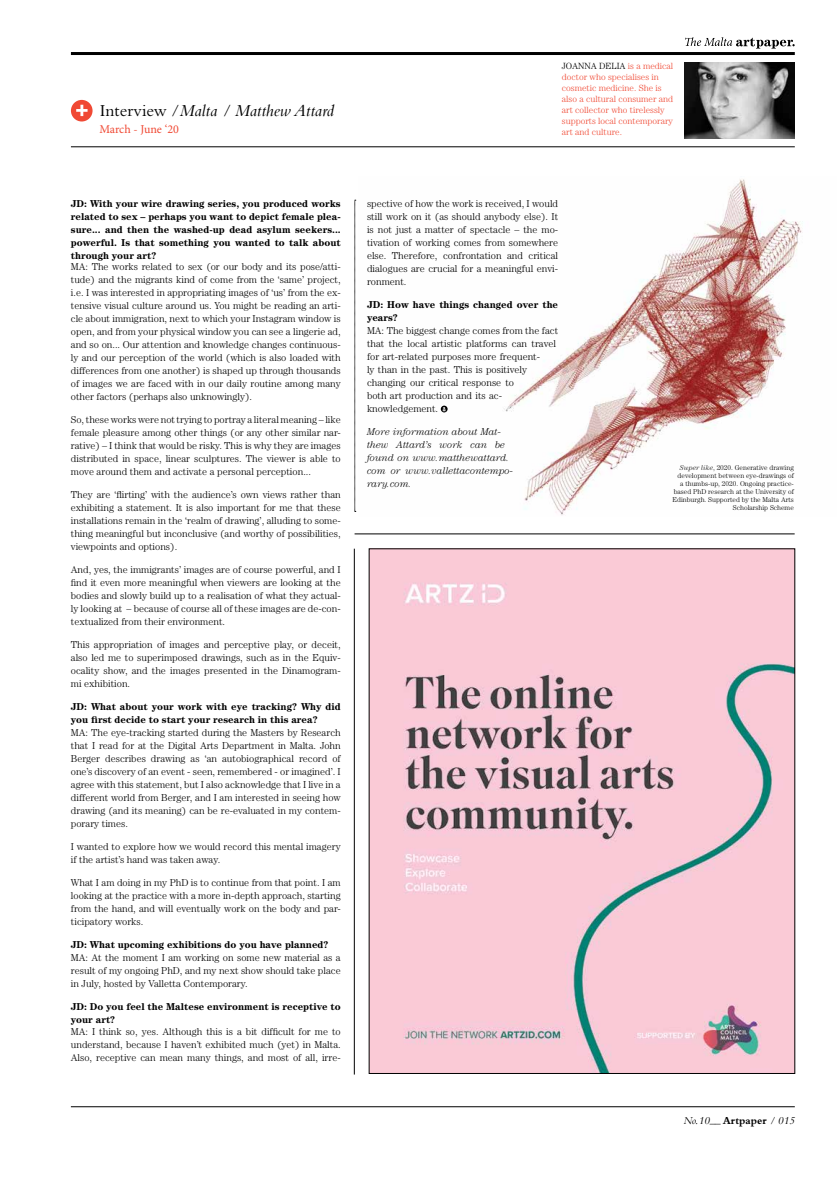
<style>
.page{position:relative;width:837px;height:1177px;background:#fff}
.page>*{position:absolute;margin:0;border:0;box-sizing:border-box;transform-origin:0 0}
.t1{font:italic 17.4px "Bembo";color:#000}
.t2{font:12px "Minion Pro";letter-spacing:-.005em;color:#f04934}
.t3{font:italic 11px "Bembo";color:#000}
.t4{font:300 10px/13px "Century Std";color:#000;text-align:justify}
.t5{font:700 10px/13px "Century Std";color:#000}
.t6{font:italic 300 10px/13px "Century Std";color:#000}
.t7{font:300 9px/11px "Century Std";color:#f04934}
.t8{font:300 7px/8px "Century Std";color:#000;text-align:right}
.s1{font-style:normal}
.s2{color:#000}
.s3{font-style:italic}
.s4{font-weight:700;font-style:normal}
</style>
<div class="page">
<hr style="left:71px;top:52px;width:723px;height:3px;background:#000">
<svg style="left:685px;top:37px;width:109px;height:12px"></svg>
<hr style="left:71px;top:146px;width:723px;height:1px;background:#000">
<hr style="left:71px;top:1106px;width:723px;height:1px;background:#000">
<img style="left:441px;top:179px;width:362px;height:336px">
<img style="left:371px;top:550px;width:421px;height:521px">
<hr style="left:354px;top:533px;width:440px;height:1px;background:#000">
<hr style="left:354px;top:548px;width:1px;height:526px;background:#000">
<img style="left:684px;top:62px;width:110px;height:76px">
<svg style="left:71px;top:100px;width:21px;height:21px"></svg>
<svg style="left:440px;top:405px;width:7px;height:7px"></svg>
<svg style="left:442px;top:407px;width:3px;height:4px"></svg>
<svg style="left:354px;top:200px;width:1px;height:312px"></svg>
<h1 class="t1" style="left:100px;top:100px;width:236px"><span class="s1">Interview /</span>Malta / Matthew Attard</h1>
<p class="t2" style="left:99px;top:121px;width:81px">March - June ‘20</p>
<p class="t7" style="left:561px;top:60px;width:113px"><span class="s2">JOANNA DELIA</span> is a medical doctor who specialises in cosmetic medicine. She is also a cultural consumer and art collector who tirelessly supports local contemporary art and culture.</p>
<p class="t5" style="left:71px;top:197px;width:271px;text-align:justify">JD: With your wire drawing series, you produced works related to sex – perhaps you want to depict female plea&shy;sure... and then the washed-up dead asylum seekers... powerful. Is that something you wanted to talk about through your art?</p>
<p class="t4" style="left:71px;top:260px;width:271px">MA: The works related to sex (or our body and its pose/atti&shy;tude) and the migrants kind of come from the ‘same’ project, i.e. I was interested in appropriating images of ‘us’ from the ex&shy;tensive visual culture around us. You might be reading an arti&shy;cle about immigration, next to which your Instagram window is open, and from your physical window you can see a lingerie ad, and so on... Our attention and knowledge changes continuous&shy;ly and our perception of the world (which is also loaded with differences from one another) is shaped up through thousands of images we are faced with in our daily routine among many other factors (perhaps also unknowingly).</p>
<p class="t4" style="left:71px;top:413px;width:271px">So, these works were not trying to portray a literal meaning – like female pleasure among other things (or any other similar nar&shy;rative) – I think that would be risky. This is why they are images distributed in space, linear sculptures. The viewer is able to move around them and activate a personal perception...</p>
<p class="t4" style="left:71px;top:488px;width:271px">They are ‘flirting’ with the audience’s own views rather than exhibiting a statement. It is also important for me that these installations remain in the ‘realm of drawing’, alluding to some&shy;thing meaningful but inconclusive (and worthy of possibilities, viewpoints and options).</p>
<p class="t4" style="left:71px;top:563px;width:271px">And, yes, the immigrants’ images are of course powerful, and I find it even more meaningful when viewers are looking at the bodies and slowly build up to a realisation of what they actual&shy;ly looking at – because of course all of these images are de-con&shy;textualized from their environment.</p>
<p class="t4" style="left:71px;top:638px;width:271px">This appropriation of images and perceptive play, or deceit, also led me to superimposed drawings, such as in the Equiv&shy;ocality show, and the images presented in the Dinamogram&shy;mi exhibition.</p>
<p class="t5" style="left:71px;top:700px;width:271px">JD: What about your work with eye tracking? Why did you first decide to start your research in this area?</p>
<p class="t4" style="left:71px;top:726px;width:271px">MA: The eye-tracking started during the Masters by Research that I read for at the Digital Arts Department in Malta. John Berger describes drawing as ‘an autobiographical record of one’s discovery of an event - seen, remembered - or imagined’. I agree with this statement, but I also acknowledge that I live in a different world from Berger, and I am interested in seeing how drawing (and its meaning) can be re-evaluated in my contem&shy;porary times.</p>
<p class="t4" style="left:71px;top:840px;width:271px">I wanted to explore how we would record this mental imagery if the artist’s hand was taken away.</p>
<p class="t4" style="left:71px;top:876px;width:271px">What I am doing in my PhD is to continue from that point. I am looking at the practice with a more in-depth approach, starting from the hand, and will eventually work on the body and par&shy;ticipatory works.</p>
<p class="t5" style="left:71px;top:938px;width:259px">JD: What upcoming exhibitions do you have planned?</p>
<p class="t4" style="left:71px;top:951px;width:271px">MA: At the moment I am working on some new material as a result of my ongoing PhD, and my next show should take place in July, hosted by Valletta Contemporary.</p>
<p class="t5" style="left:71px;top:1000px;width:271px">JD: Do you feel the Maltese environment is receptive to your art?</p>
<p class="t4" style="left:71px;top:1025px;width:271px">MA: I think so, yes. Although this is a bit difficult for me to understand, because I haven’t exhibited much (yet) in Malta.<br>Also, receptive can mean many things, and most of all, irre-</p>
<p class="t4" style="left:367px;top:197px;width:193px">spective of how the work is received, I would still work on it (as should anybody else). It is not just a matter of spectacle – the mo&shy;tivation of working comes from somewhere else. Therefore, confrontation and critical dialogues are crucial for a meaningful envi&shy;ronment.</p>
<p class="t5" style="left:367px;top:298px;width:192px">JD: How have things changed over the years?</p>
<p class="t4" style="left:367px;top:324px;width:193px;text-align:left">MA: The biggest change comes from the fact that the local artistic platforms can travel for art-related purposes more frequent-<br>ly than in the past. This is positively changing our critical response to<br>both art production and its ac&shy;knowledgement.</p>
<p class="t6" style="left:367px;top:425px;width:148px">More information about Mat&shy;thew Attard’s work can be found on www.matthewattard. com or www.vallettacontempo&shy;rary.com.</p>
<p class="t8" style="left:672px;top:463px;width:123px"><span class="s3">Super like</span>, 2020. Generative drawing development between eye-drawings of a thumbs-up, 2020. Ongoing practice&shy;based PhD research at the University of Edinburgh. Supported by the Malta Arts Scholarship Scheme</p>
<p class="t3" style="left:683px;top:1114px;width:113px">No.10__ <span class="s4">Artpaper</span> / 015</p>
</div>
